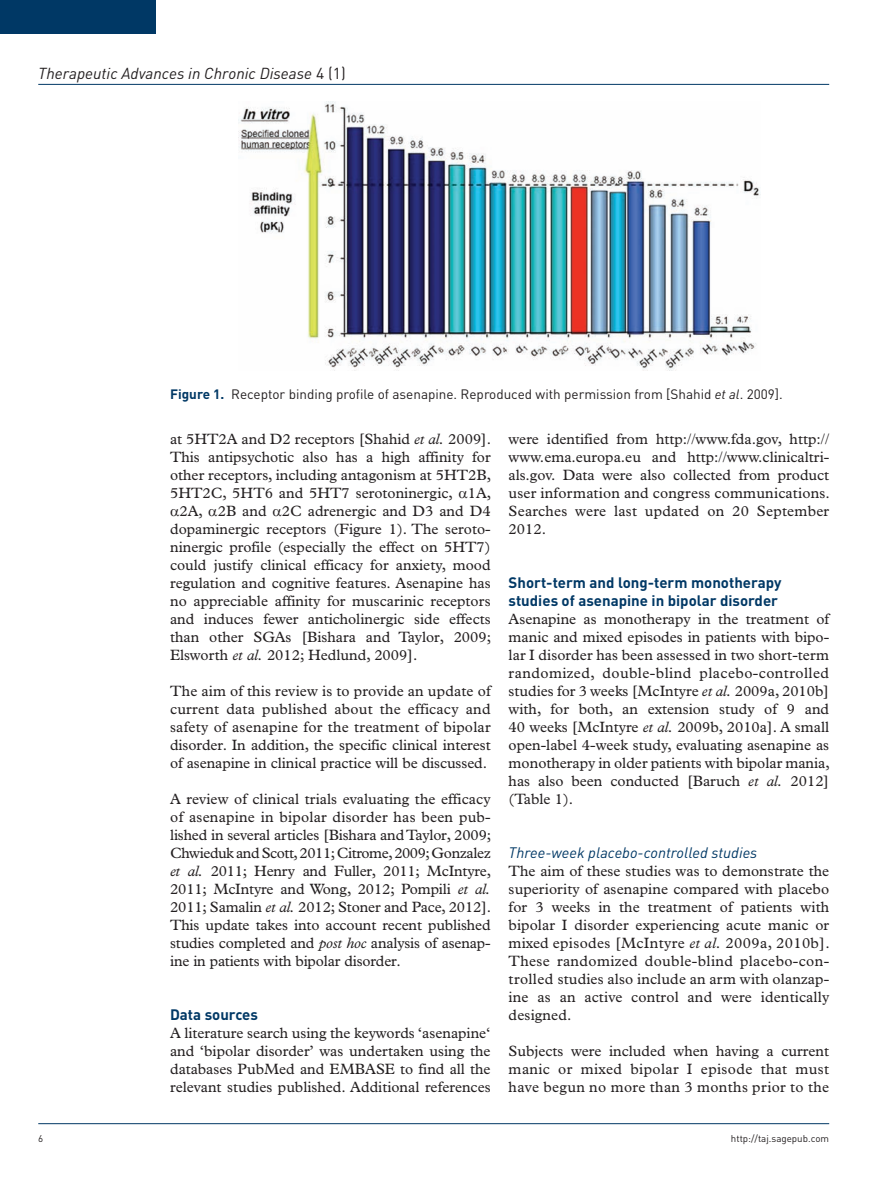
<style>
.page{position:relative;width:893px;height:1191px;background:#fff}
.page>*{position:absolute;margin:0;border:0;box-sizing:border-box;transform-origin:0 0}
.t1{font:italic 15.75px "DIN";color:#231f20}
.t2{font:15px/18px "Plantin";color:#231f20;text-align:justify}
.t3{font:700 15px/18px "DIN";color:#003865}
.t4{font:italic 15px "DIN";color:#003865}
.t5{font:13.5px "DIN";color:#231f20}
.t6{font:9.75px "DIN";color:#231f20}
.s1{font-style:normal}
.s2{font-weight:700;color:#003865}
.s3{font-style:italic}
</style>
<div class="page">
<hr style="left:38px;top:84px;width:791px;height:1px;background:#003865">
<hr style="left:38px;top:1123px;width:791px;height:1px;background:#003865">
<div style="left:0;top:0;width:155px;height:34px;background:#003865"></div>
<img style="left:239px;top:101px;width:522px;height:270px">
<p class="t1" style="left:38px;top:63px;width:309px">Therapeutic Advances in Chronic Disease <span class="s1">4 (1)</span></p>
<p class="t5" style="left:170px;top:385px;width:614px"><span class="s2">Figure 1.</span> Receptor binding profile of asenapine. Reproduced with permission from [Shahid <span class="s3">et al</span>. 2009].</p>
<p class="t2" style="left:170px;top:430px;width:323px">at 5HT2A and D2 receptors [Shahid <span class="s3">et al.</span> 2009].</p>
<p class="t2" style="left:170px;top:448px;width:322px">This antipsychotic also has a high affinity for</p>
<p class="t2" style="left:170px;top:466px;width:323px">other receptors, including antagonism at 5HT2B,</p>
<p class="t2" style="left:170px;top:484px;width:323px">5HT2C, 5HT6 and 5HT7 serotoninergic, 1A,</p>
<p class="t2" style="left:180px;top:502px;width:313px">2A, 2B and 2C adrenergic and D3 and D4</p>
<p class="t2" style="left:170px;top:520px;width:322px">dopaminergic receptors (Figure 1). The seroto-</p>
<p class="t2" style="left:170px;top:538px;width:322px">ninergic profile (especially the effect on 5HT7)</p>
<p class="t2" style="left:170px;top:556px;width:322px">could justify clinical efficacy for anxiety, mood</p>
<p class="t2" style="left:170px;top:574px;width:322px">regulation and cognitive features. Asenapine has</p>
<p class="t2" style="left:170px;top:592px;width:322px">no appreciable affinity for muscarinic receptors</p>
<p class="t2" style="left:170px;top:610px;width:322px">and induces fewer anticholinergic side effects</p>
<p class="t2" style="left:170px;top:628px;width:323px">than other SGAs [Bishara and Taylor, 2009;</p>
<p class="t2" style="left:170px;top:646px;width:249px">Elsworth <span class="s3">et al.</span> 2012; Hedlund, 2009].</p>
<p class="t2" style="left:170px;top:682px;width:322px">The aim of this review is to provide an update of current data published about the efficacy and safety of asenapine for the treatment of bipolar disorder. In addition, the specific clinical interest of asenapine in clinical practice will be discussed.</p>
<p class="t2" style="left:170px;top:790px;width:323px">A review of clinical trials evaluating the efficacy of asenapine in bipolar disorder has been pub&shy;lished in several articles [Bishara and Taylor, 2009; Chwieduk and Scott, 2011; Citrome, 2009; Gonzalez <span class="s3">et al.</span> 2011; Henry and Fuller, 2011; McIntyre, 2011; McIntyre and Wong, 2012; Pompili <span class="s3">et al.<br></span>2011; Samalin <span class="s3">et al.</span> 2012; Stoner and Pace, 2012].<br>This update takes into account recent published studies completed and <span class="s3">post hoc</span> analysis of asenap&shy;ine in patients with bipolar disorder.</p>
<p class="t3" style="left:170px;top:1005px;width:89px">Data sources</p>
<p class="t2" style="left:170px;top:1024px;width:322px">A literature search using the keywords ‘asenapine‘ and ‘bipolar disorder’ was undertaken using the databases PubMed and EMBASE to find all the relevant studies published. Additional references</p>
<p class="t2" style="left:509px;top:430px;width:323px">were identified from http://www.fda.gov, http:// www.ema.europa.eu and http://www.clinicaltri&shy;als.gov. Data were also collected from product user information and congress communications.<br>Searches were last updated on 20 September 2012.</p>
<p class="t3" style="left:509px;top:573px;width:274px">Short-term and long-term monotherapy studies of asenapine in bipolar disorder</p>
<p class="t2" style="left:509px;top:610px;width:323px">Asenapine as monotherapy in the treatment of manic and mixed episodes in patients with bipo&shy;lar I disorder has been assessed in two short-term randomized, double-blind placebo-controlled studies for 3 weeks [McIntyre <span class="s3">et al.</span> 2009a, 2010b] with, for both, an extension study of 9 and 40 weeks [McIntyre <span class="s3">et al.</span> 2009b, 2010a]. A small open-label 4-week study, evaluating asenapine as monotherapy in older patients with bipolar mania, has also been conducted [Baruch <span class="s3">et al.</span> 2012] (Table 1).</p>
<p class="t4" style="left:509px;top:843px;width:250px">Three-week placebo-controlled studies</p>
<p class="t2" style="left:509px;top:862px;width:323px">The aim of these studies was to demonstrate the superiority of asenapine compared with placebo for 3 weeks in the treatment of patients with bipolar I disorder experiencing acute manic or mixed episodes [McIntyre <span class="s3">et al.</span> 2009a, 2010b].<br>These randomized double-blind placebo-con&shy;trolled studies also include an arm with olanzap&shy;ine as an active control and were identically designed.</p>
<p class="t2" style="left:509px;top:1042px;width:322px">Subjects were included when having a current manic or mixed bipolar I episode that must have begun no more than 3 months prior to the</p>
<p class="t6" style="left:38px;top:1132px;width:7px">6</p>
<p class="t6" style="left:731px;top:1132px;width:100px">http://taj.sagepub.com</p>
</div>
